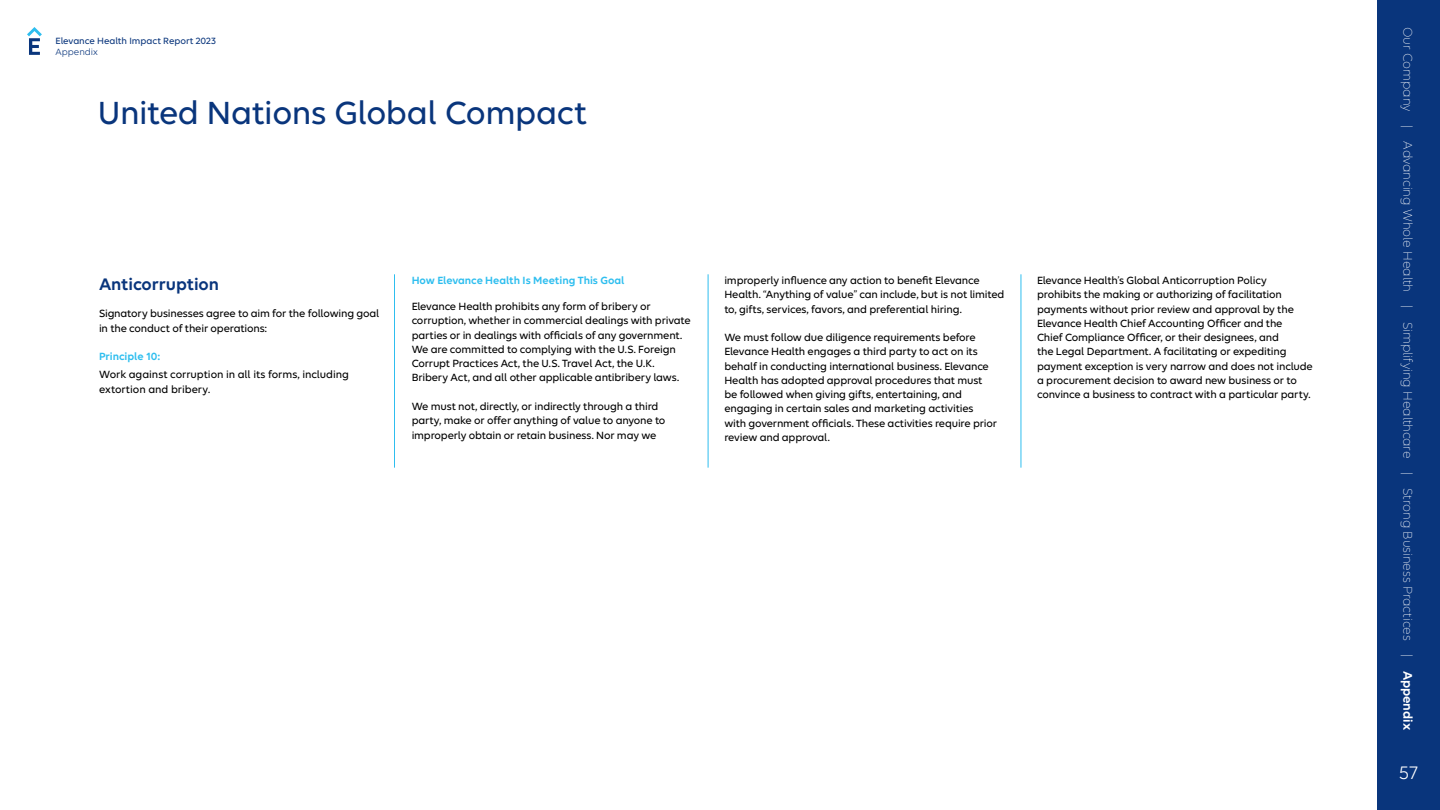
<style>
.page{position:relative;width:1440px;height:810px;background:#fff}
.page>*{position:absolute;margin:0;border:0;box-sizing:border-box;transform-origin:0 0}
.t1{font:500 34.5px "Elevance Sans";letter-spacing:-.015em;color:#09357c}
.t2{font:19.5px "Elevance Sans";color:#fff}
.t3{font:600 18px "Elevance Sans";letter-spacing:-.005em;color:#09357c}
.t4{font:300 13.5px "Elevance Sans";letter-spacing:-.01em;color:#fff}
.t5{font:500 11.25px/14.2px "Elevance Sans";letter-spacing:-.015em;color:#000}
.t6{font:600 11.25px "Elevance Sans";letter-spacing:-.005em;color:#2ebeef}
.t7{font:500 9.75px "Elevance Sans";letter-spacing:-.005em;color:#09357c}
.t8{font:9.75px "Elevance Sans";color:#09357c}
.s1{font-weight:600}
</style>
<div class="page">
<div style="left:1377px;top:0;width:63px;height:810px;background:#09357c"></div>
<svg style="left:27px;top:27px;width:15px;height:28px"></svg>
<hr style="left:394px;top:274px;width:1px;height:194px;background:#2ebeef">
<hr style="left:708px;top:274px;width:1px;height:194px;background:#2ebeef">
<hr style="left:1021px;top:274px;width:1px;height:194px;background:#2ebeef">
<p class="t7" style="left:56px;top:35px;width:162px">Elevance Health Impact Report 2023</p>
<p class="t8" style="left:56px;top:46px;width:44px">Appendix</p>
<h1 class="t1" style="left:98px;top:91px;width:491px">United Nations Global Compact</h1>
<h3 class="t3" style="left:99px;top:273px;width:122px">Anticorruption</h3>
<p class="t5" style="left:99px;top:305px;width:282px;line-height:15px">Signatory businesses agree to aim for the following goal in the conduct of their operations:</p>
<p class="t6" style="left:99px;top:350px;width:63px">Principle 10:</p>
<p class="t5" style="left:99px;top:367px;width:252px;line-height:15px">Work against corruption in all its forms, including extortion and bribery.</p>
<p class="t6" style="left:412px;top:274px;width:214px">How Elevance Health Is Meeting This Goal</p>
<p class="t5" style="left:412px;top:299px;width:280px">Elevance Health prohibits any form of bribery or corruption, whether in commercial dealings with private parties or in dealings with officials of any government.<br>We are committed to complying with the U.S. Foreign Corrupt Practices Act, the U.S. Travel Act, the U.K.<br>Bribery Act, and all other applicable antibribery laws.</p>
<p class="t5" style="left:412px;top:399px;width:255px">We must not, directly, or indirectly through a third party, make or offer anything of value to anyone to improperly obtain or retain business. Nor may we</p>
<p class="t5" style="left:724px;top:273px;width:282px">improperly influence any action to benefit Elevance<br>Health. “Anything of value” can include, but is not limited to, gifts, services, favors, and preferential hiring.</p>
<p class="t5" style="left:724px;top:330px;width:274px">We must follow due diligence requirements before Elevance Health engages a third party to act on its behalf in conducting international business. Elevance Health has adopted approval procedures that must be followed when giving gifts, entertaining, and engaging in certain sales and marketing activities with government officials. These activities require prior review and approval.</p>
<p class="t5" style="left:1037px;top:273px;width:277px">Elevance Health’s Global Anticorruption Policy prohibits the making or authorizing of facilitation payments without prior review and approval by the Elevance Health Chief Accounting Officer and the<br>Chief Compliance Officer, or their designees, and<br>the Legal Department. A facilitating or expediting payment exception is very narrow and does not include a procurement decision to award new business or to convince a business to contract with a particular party.</p>
<p class="t4" style="left:1416px;top:27px;width:704px;rotate:90deg">Our Company | Advancing Whole Health | Simplifying Healthcare | Strong Business Practices | <span class="s1">Appendix</span></p>
<h2 class="t2" style="left:1399px;top:761px;width:21px">57</h2>
</div>
